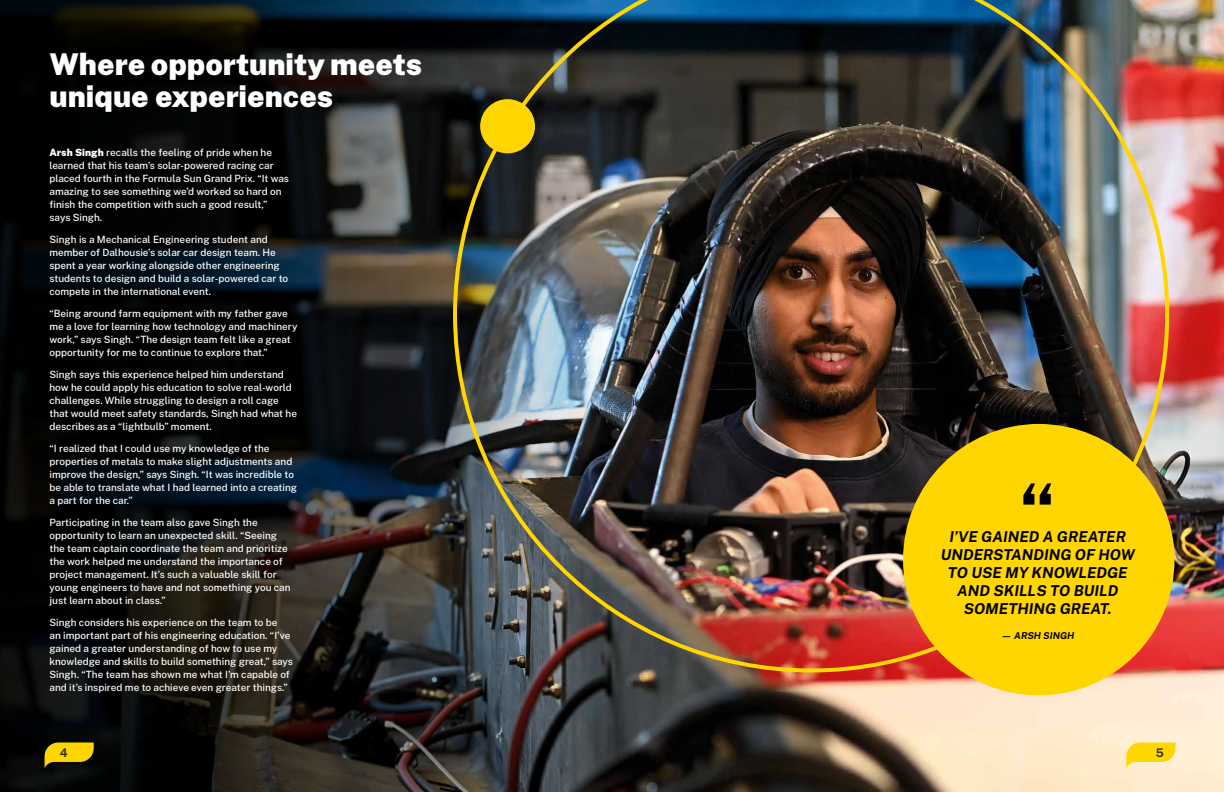
<style>
.page{position:relative;width:1224px;height:792px;background:#fff}
.page>*{position:absolute;margin:0;border:0;box-sizing:border-box;transform-origin:0 0}
.t1{font:700 75.2px "Public Sans";color:#000001}
.Heading_30_WingtipBlack{font:900 30px/32px "Public Sans";color:#fff}
.t2{font:italic 700 15px/18px "Public Sans";color:#000001;text-align:center}
.t3{font:700 12px "Public Sans";color:#343432}
.Body_10_WingtipBlack{font:500 10px/13px "Public Sans";color:#fff}
.t4{font:italic 700 9.5px "Public Sans";color:#000001}
.s1{font-weight:900}
</style>
<div class="page">
<img style="left:612px;top:0;width:612px;height:792px">
<svg style="left:0;top:0;width:549px;height:792px;background:#131515"></svg>
<img style="left:453px;top:0;width:716px;height:672px">
<div style="left:903px;top:424px;width:271px;height:271px;background:#ffd600;border-radius:50%"></div>
<svg style="left:1126px;top:742px;width:50px;height:26px"></svg>
<svg style="left:45px;top:742px;width:49px;height:26px"></svg>
<p class="Heading_30_WingtipBlack" style="left:50px;top:46px;width:374px">Where opportunity meets unique experiences</p>
<p class="Body_10_WingtipBlack" style="left:50px;top:145px;width:241px"><span class="s1">Arsh Singh</span> recalls the feeling of pride when he learned that his team’s solar-powered racing car placed fourth in the Formula Sun Grand Prix. “It was amazing to see something we’d worked so hard on finish the competition with such a good result,” says Singh.</p>
<p class="Body_10_WingtipBlack" style="left:50px;top:232px;width:240px">Singh is a Mechanical Engineering student and member of Dalhousie’s solar car design team. He spent a year working alongside other engineering students to design and build a solar-powered car to compete in the international event.</p>
<p class="Body_10_WingtipBlack" style="left:50px;top:306px;width:249px">“Being around farm equipment with my father gave me a love for learning how technology and machinery work,” says Singh. “The design team felt like a great opportunity for me to continue to explore that.”</p>
<p class="Body_10_WingtipBlack" style="left:50px;top:367px;width:249px">Singh says this experience helped him understand how he could apply his education to solve real-world challenges. While struggling to design a roll cage that would meet safety standards, Singh had what he describes as a “lightbulb” moment.</p>
<p class="Body_10_WingtipBlack" style="left:50px;top:441px;width:249px">“I realized that I could use my knowledge of the properties of metals to make slight adjustments and improve the design,” says Singh. “It was incredible to be able to translate what I had learned into a creating a part for the car.”</p>
<p class="Body_10_WingtipBlack" style="left:50px;top:515px;width:243px">Participating in the team also gave Singh the opportunity to learn an unexpected skill. “Seeing the team captain coordinate the team and prioritize the work helped me understand the importance of project management. It’s such a valuable skill for young engineers to have and not something you can just learn about in class.”</p>
<p class="Body_10_WingtipBlack" style="left:50px;top:615px;width:245px">Singh considers his experience on the team to be<br>an important part of his engineering education. “I’ve gained a greater understanding of how to use my knowledge and skills to build something great,” says Singh. “The team has shown me what I’m capable of and it’s inspired me to achieve even greater things.”</p>
<p class="t1" style="left:1020px;top:455px;width:38px">“</p>
<p class="t2" style="left:941px;top:526px;width:196px">I’VE GAINED A GREATER<br>UNDERSTANDING OF HOW<br>TO USE MY KNOWLEDGE<br>AND SKILLS TO BUILD<br>SOMETHING GREAT.</p>
<p class="t4" style="left:1001px;top:628px;width:75px">— ARSH SINGH</p>
<p class="t3" style="left:60px;top:743px;width:9px">4</p>
<p class="t3" style="left:1156px;top:743px;width:10px">5</p>
</div>
